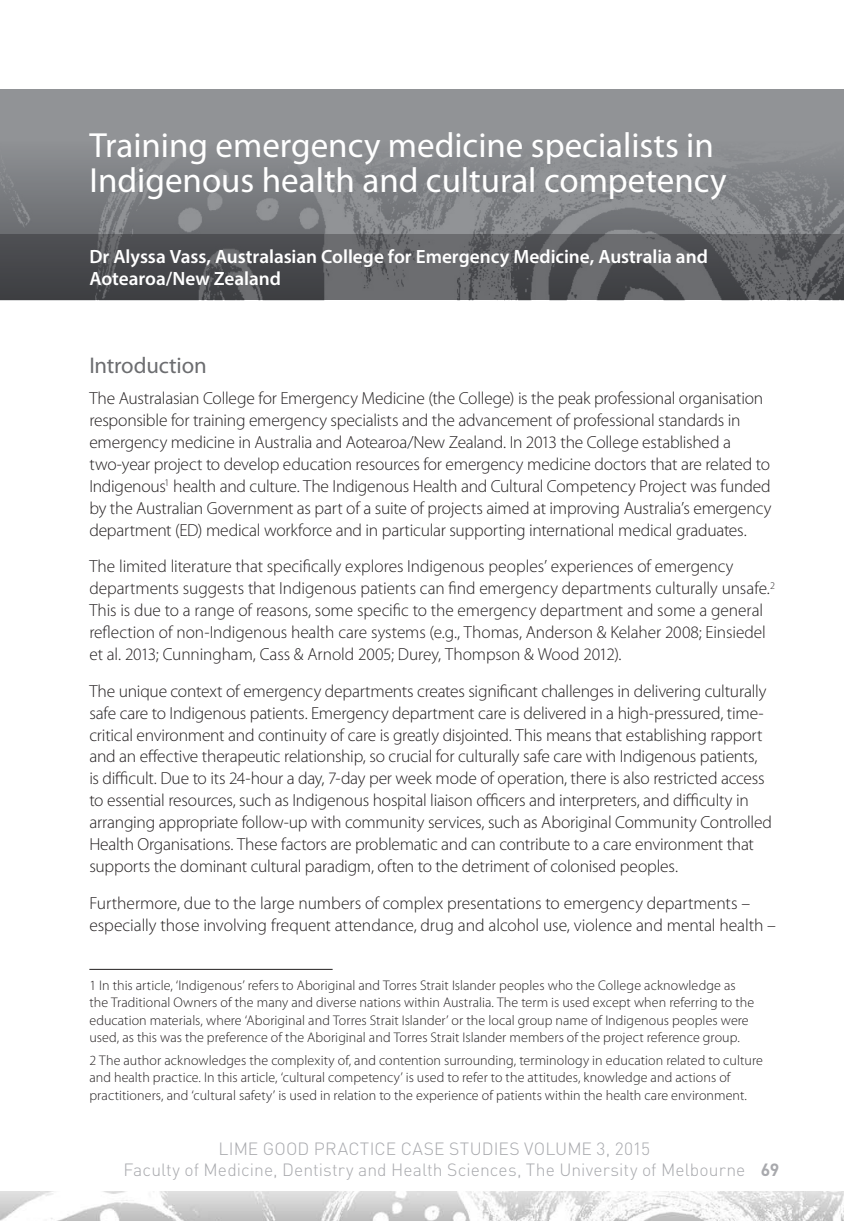
<style>
.page{position:relative;width:844px;height:1221px;background:#fff}
.page>*{position:absolute;margin:0;border:0;box-sizing:border-box;transform-origin:0 0}
.Heading_2{font:35px/35px "Myriad Pro";color:#fff}
.Heading_4{font:22.75px "Myriad Pro";letter-spacing:-.01em;color:#6c6d70}
.author{font:600 19.25px/21.9px "Myriad Pro";letter-spacing:-.005em;color:#fff}
.body{font:300 17.5px/21.9px "Myriad Pro";letter-spacing:-.01em;color:#231f20}
.Heading_1{font:300 17.5px "DIN";letter-spacing:.005em;color:#a8a9ad}
.t1{font:700 17.5px "DIN";color:#a8a9ad}
.footnote{font:300 14px/17.5px "Myriad Pro";letter-spacing:.005em;color:#231f20}
</style>
<div class="page">
<img style="left:0;top:1191px;width:843px;height:29px">
<div style="left:0;top:89px;width:843px;height:211px;background:#919396"></div>
<img style="left:0;top:159px;width:843px;height:141px">
<hr style="left:89px;top:968px;width:243px;height:1px;background:#231f20">
<p class="Heading_2" style="left:89px;top:128px;width:638px">Training emergency medicine specialists in<br>Indigenous health and cultural competency</p>
<p class="author" style="left:89px;top:245px;width:620px">Dr Alyssa Vass, Australasian College for Emergency Medicine, Australia and<br>Aotearoa/New Zealand</p>
<p class="Heading_4" style="left:89px;top:352px;width:119px">Introduction</p>
<p class="body" style="left:89px;top:388px;width:683px">The Australasian College for Emergency Medicine (the College) is the peak professional organisation responsible for training emergency specialists and the advancement of professional standards in emergency medicine in Australia and Aotearoa/New Zealand. In 2013 the College established a two-year project to develop education resources for emergency medicine doctors that are related to Indigenous<sup>1</sup> health and culture. The Indigenous Health and Cultural Competency Project was funded by the Australian Government as part of a suite of projects aimed at improving Australia’s emergency department (ED) medical workforce and in particular supporting international medical graduates.</p>
<p class="body" style="left:89px;top:556px;width:687px">The limited literature that specifically explores Indigenous peoples’ experiences of emergency departments suggests that Indigenous patients can find emergency departments culturally unsafe.<sup>2<br></sup>This is due to a range of reasons, some specific to the emergency department and some a general reflection of non-Indigenous health care systems (e.g., Thomas, Anderson &amp; Kelaher 2008; Einsiedel et al. 2013; Cunningham, Cass &amp; Arnold 2005; Durey, Thompson &amp; Wood 2012).</p>
<p class="body" style="left:89px;top:680px;width:684px">The unique context of emergency departments creates significant challenges in delivering culturally safe care to Indigenous patients. Emergency department care is delivered in a high-pressured, time&shy;critical environment and continuity of care is greatly disjointed. This means that establishing rapport and an effective therapeutic relationship, so crucial for culturally safe care with Indigenous patients,<br>is difficult. Due to its 24-hour a day, 7-day per week mode of operation, there is also restricted access to essential resources, such as Indigenous hospital liaison officers and interpreters, and difficulty in arranging appropriate follow-up with community services, such as Aboriginal Community Controlled Health Organisations. These factors are problematic and can contribute to a care environment that supports the dominant cultural paradigm, often to the detriment of colonised peoples.</p>
<p class="body" style="left:89px;top:892px;width:688px">Furthermore, due to the large numbers of complex presentations to emergency departments – especially those involving frequent attendance, drug and alcohol use, violence and mental health –</p>
<p class="footnote" style="left:89px;top:976px;width:666px">1 In this article, ‘Indigenous’ refers to Aboriginal and Torres Strait Islander peoples who the College acknowledge as the Traditional Owners of the many and diverse nations within Australia. The term is used except when referring to the education materials, where ‘Aboriginal and Torres Strait Islander’ or the local group name of Indigenous peoples were used, as this was the preference of the Aboriginal and Torres Strait Islander members of the project reference group.</p>
<p class="footnote" style="left:89px;top:1051px;width:674px">2 The author acknowledges the complexity of, and contention surrounding, terminology in education related to culture and health practice. In this article, ‘cultural competency’ is used to refer to the attitudes, knowledge and actions of practitioners, and ‘cultural safety’ is used in relation to the experience of patients within the health care environment.</p>
<p class="Heading_1" style="left:218px;top:1137px;width:433px">LIME GOOD PRACTICE CASE STUDIES VOLUME 3, 2015</p>
<p class="Heading_1" style="left:123px;top:1158px;width:623px">Faculty of Medicine, Dentistry and Health Sciences, The University of Melbourne</p>
<p class="t1" style="left:760px;top:1158px;width:20px">69</p>
</div>
